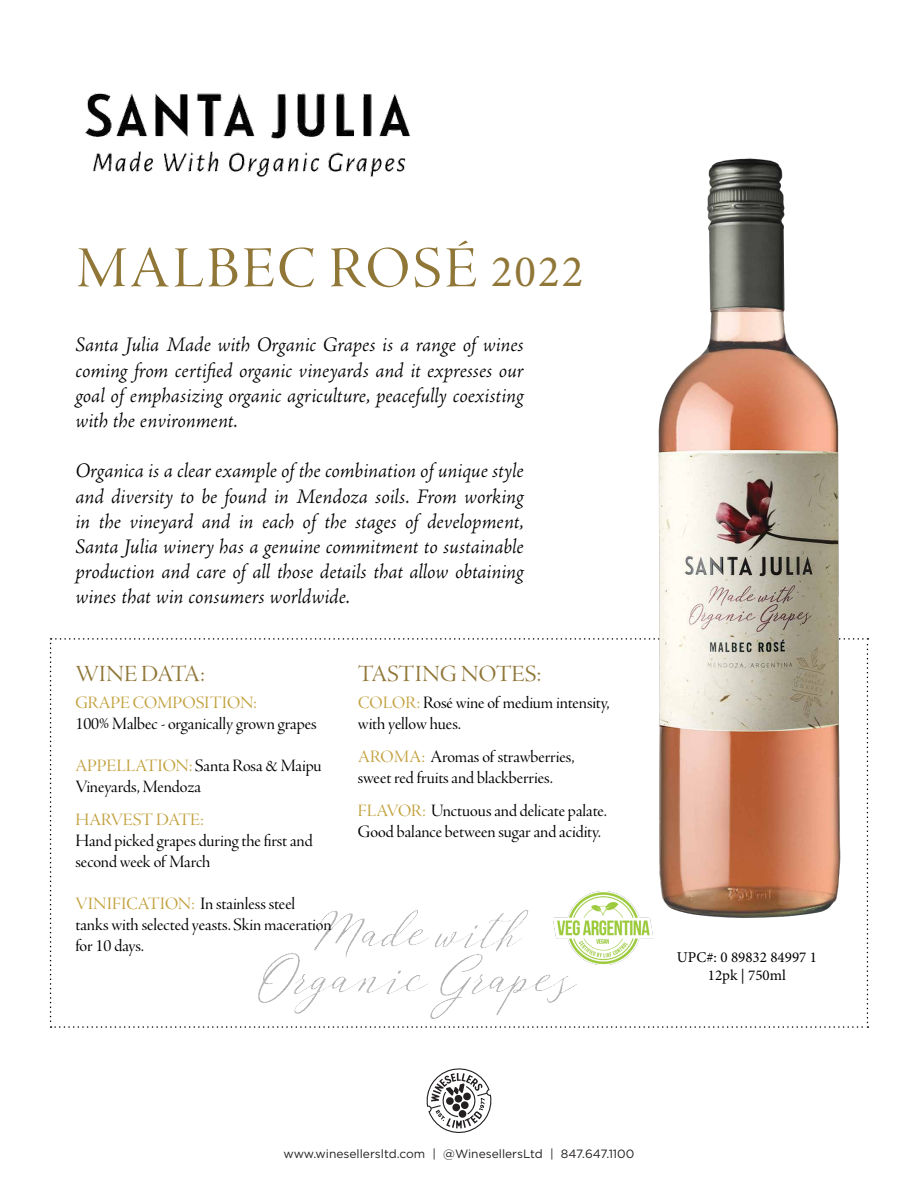
<style>
.page{position:relative;width:918px;height:1188px;background:#fff}
.page>*{position:absolute;margin:0;border:0;box-sizing:border-box;transform-origin:0 0}
.t1{font:60px "Adobe Jenson Pro Disp";letter-spacing:.045em;color:#907738}
.t2{font:24px "Adobe Jenson Pro Disp";letter-spacing:-.005em;color:#907738}
.t3{font:italic 300 21px/25.2px "Adobe Jenson Pro";letter-spacing:-.005em;color:#000;text-align:justify}
.t4{font:18px/21px "Adobe Jenson Pro Disp";letter-spacing:-.005em;color:#000}
.t5{font:18px "Adobe Jenson Pro Disp";letter-spacing:-.01em;color:#c2a13d}
.t6{font:15px/18px "Minion Pro";color:#000;text-align:center}
.t7{font:12px "Gotham";color:#231f20}
.s1{font-family:"Minion Pro";font-size:45px}
.s2{color:#c2a13d}
</style>
<div class="page">
<svg style="left:50px;top:638px;width:818px;height:390px"></svg>
<img style="left:85px;top:93px;width:326px;height:85px">
<img style="left:228px;top:891px;width:370px;height:137px">
<div style="left:250px;top:906px;width:333px;height:122px;background:#fff;opacity:.82"></div>
<div style="left:252px;top:901px;width:335px;height:124px;background:#000;opacity:.56"></div>
<img style="left:553px;top:891px;width:99px;height:73px">
<img style="left:628px;top:158px;width:231px;height:779px">
<svg style="left:426px;top:1068px;width:66px;height:65px"></svg>
<h1 class="t1" style="left:76px;top:234px;width:509px">MALBEC ROSÉ <span class="s1">2022</span></h1>
<p class="t3" style="left:75px;top:333px;width:450px">Santa Julia Made with Organic Grapes is a range of wines coming from certified organic vineyards and it expresses our goal of emphasizing organic agriculture, peacefully coexisting with the environment.</p>
<p class="t3" style="left:75px;top:459px;width:450px">Organica is a clear example of the combination of unique style and diversity to be found in Mendoza soils. From working in the vineyard and in each of the stages of development, Santa Julia winery has a genuine commitment to sustainable production and care of all those details that allow obtaining wines that win consumers worldwide.</p>
<p class="t2" style="left:75px;top:661px;width:131px">WINE DATA:</p>
<p class="t5" style="left:75px;top:693px;width:183px">GRAPE COMPOSITION:</p>
<p class="t4" style="left:75px;top:714px;width:243px">100% Malbec - organically grown grapes</p>
<p class="t4" style="left:75px;top:756px;width:248px"><span class="s2">APPELLATION:</span> Santa Rosa &amp; Maipu<br>Vineyards, Mendoza</p>
<p class="t5" style="left:75px;top:810px;width:130px">HARVEST DATE:</p>
<p class="t4" style="left:75px;top:831px;width:239px">Hand picked grapes during the first and second week of March</p>
<p class="t4" style="left:75px;top:894px;width:258px"><span class="s2">VINIFICATION:</span> In stainless steel tanks with selected yeasts. Skin maceration for 10 days.</p>
<p class="t2" style="left:358px;top:661px;width:185px">TASTING NOTES:</p>
<p class="t4" style="left:358px;top:693px;width:253px"><span class="s2">COLOR:</span> Rosé wine of medium intensity, with yellow hues.</p>
<p class="t4" style="left:358px;top:747px;width:218px"><span class="s2">AROMA:</span> Aromas of strawberries, sweet red fruits and blackberries.</p>
<p class="t4" style="left:358px;top:801px;width:251px"><span class="s2">FLAVOR:</span> Unctuous and delicate palate.<br>Good balance between sugar and acidity.</p>
<p class="t6" style="left:677px;top:948px;width:142px">UPC#: 0 89832 84997 1<br>12pk | 750ml</p>
<p class="t7" style="left:284px;top:1147px;width:352px">www.winesellersltd.com | @WinesellersLtd | 847.647.1100</p>
</div>
